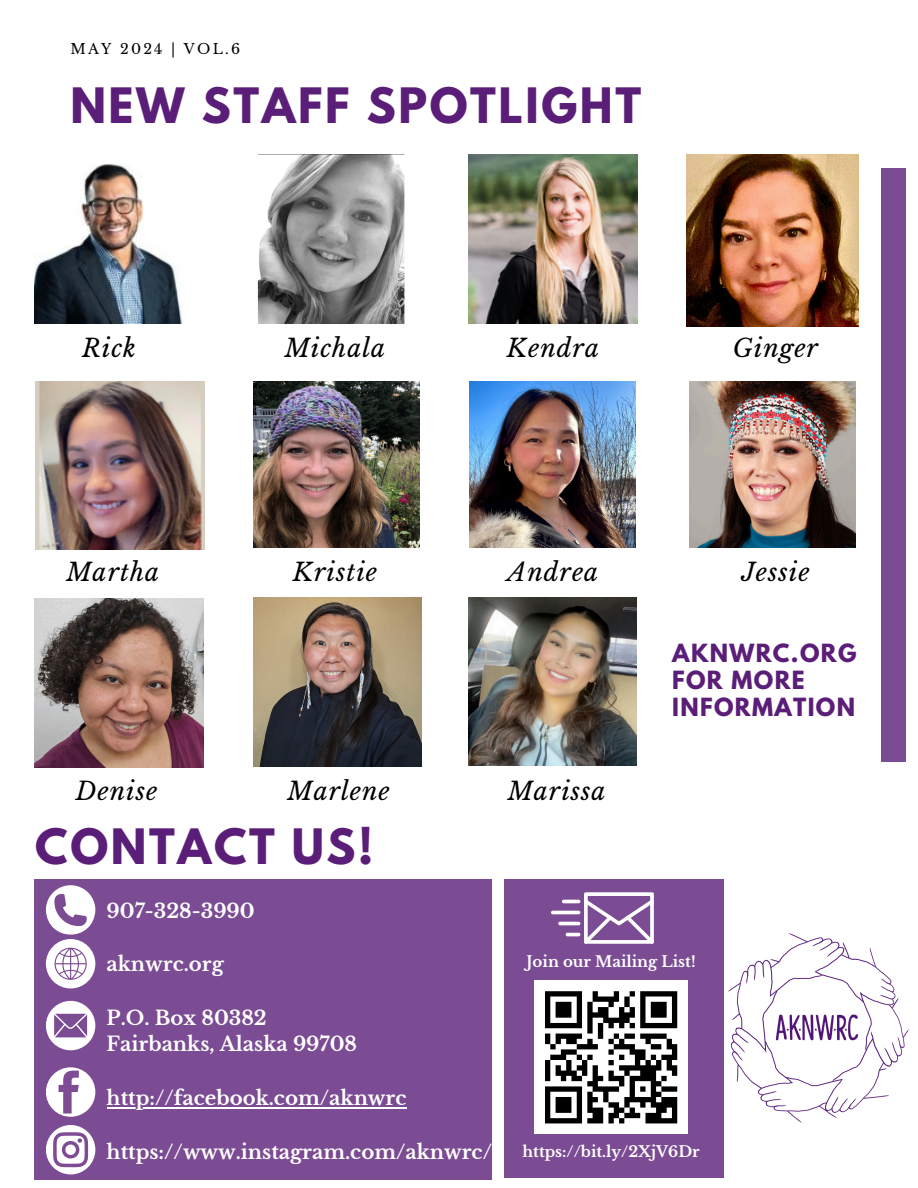
<style>
.page{position:relative;width:918px;height:1188px;background:#fff}
.page>*{position:absolute;margin:0;border:0;box-sizing:border-box;transform-origin:0 0}
.t1{font:700 43.2px "League Spartan";letter-spacing:.06em;color:#5b1e78}
.t2{font:italic 24.75px "Libre Baskerville";letter-spacing:.04em;color:#000}
.t3{font:700 22.2px/27px "League Spartan";letter-spacing:.06em;color:#5b1e78}
.t4{font:700 19.65px/26.8px "Libre Baskerville";color:#fff}
.t5{font:700 15px "Libre Baskerville";color:#fff}
.t6{font:14.1px "Libre Baskerville";letter-spacing:.16em;color:#000}
</style>
<div class="page">
<div style="left:882px;top:168px;width:24px;height:593px;background:#7b4b93"></div>
<div style="left:504px;top:879px;width:219px;height:298px;background:#7b4b93"></div>
<svg style="left:551px;top:892px;width:103px;height:52px"></svg>
<div style="left:534px;top:981px;width:154px;height:153px;background:#fff"></div>
<div style="left:545px;top:991px;width:37px;height:6px;background:#000"></div>
<div style="left:556px;top:1002px;width:15px;height:5px;background:#000"></div>
<div style="left:556px;top:1007px;width:15px;height:5px;background:#000"></div>
<div style="left:556px;top:1012px;width:15px;height:6px;background:#000"></div>
<svg style="left:545px;top:997px;width:5px;height:26px"></svg>
<div style="left:545px;top:1023px;width:37px;height:5px;background:#000"></div>
<div style="left:556px;top:1034px;width:26px;height:5px;background:#000"></div>
<div style="left:566px;top:1039px;width:11px;height:5px;background:#000"></div>
<svg style="left:545px;top:1034px;width:16px;height:15px"></svg>
<div style="left:561px;top:1049px;width:16px;height:6px;background:#000"></div>
<div style="left:550px;top:1055px;width:16px;height:5px;background:#000"></div>
<div style="left:556px;top:1071px;width:21px;height:5px;background:#000"></div>
<svg style="left:545px;top:1060px;width:5px;height:21px"></svg>
<svg style="left:556px;top:1060px;width:15px;height:21px"></svg>
<div style="left:571px;top:1076px;width:11px;height:5px;background:#000"></div>
<div style="left:545px;top:1086px;width:37px;height:6px;background:#000"></div>
<div style="left:556px;top:1097px;width:15px;height:5px;background:#000"></div>
<div style="left:556px;top:1102px;width:15px;height:6px;background:#000"></div>
<div style="left:556px;top:1108px;width:15px;height:5px;background:#000"></div>
<svg style="left:545px;top:1092px;width:5px;height:26px"></svg>
<div style="left:545px;top:1118px;width:37px;height:5px;background:#000"></div>
<svg style="left:577px;top:991px;width:100px;height:132px"></svg>
<div style="left:646px;top:1118px;width:31px;height:5px;background:#000"></div>
<img style="left:35px;top:163px;width:148px;height:160px">
<img style="left:257px;top:155px;width:148px;height:168px">
<img style="left:468px;top:155px;width:169px;height:168px">
<img style="left:687px;top:155px;width:172px;height:172px">
<img style="left:35px;top:381px;width:169px;height:169px">
<img style="left:253px;top:381px;width:167px;height:167px">
<img style="left:469px;top:381px;width:167px;height:167px">
<img style="left:689px;top:381px;width:167px;height:167px">
<img style="left:35px;top:599px;width:169px;height:169px">
<img style="left:253px;top:598px;width:169px;height:169px">
<img style="left:468px;top:598px;width:168px;height:168px">
<div style="left:35px;top:879px;width:457px;height:300px;background:#7b4b93"></div>
<svg style="left:46px;top:1001px;width:49px;height:49px"></svg>
<div style="left:46px;top:1067px;width:49px;height:50px;background:#fff;border-radius:50%"></div>
<svg style="left:59px;top:1071px;width:20px;height:43px"></svg>
<svg style="left:46px;top:885px;width:49px;height:103px"></svg>
<div style="left:46px;top:1125px;width:49px;height:49px;background:#fff;border-radius:50%"></div>
<svg style="left:53px;top:1132px;width:35px;height:35px"></svg>
<hr style="left:107px;top:1107px;width:299px;height:2px;background:#fff">
<img style="left:723px;top:932px;width:186px;height:192px">
<p class="t6" style="left:70px;top:41px;width:171px">MAY 2024 | VOL.6</p>
<h3 class="t1" style="left:70px;top:84px;width:572px">NEW STAFF SPOTLIGHT</h3>
<p class="t2" style="left:82px;top:333px;width:55px">Rick</p>
<h3 class="t2" style="left:285px;top:333px;width:102px">Michala</h3>
<p class="t2" style="left:507px;top:333px;width:94px">Kendra</p>
<h3 class="t2" style="left:733px;top:333px;width:87px">Ginger</h3>
<h4 class="t2" style="left:66px;top:557px;width:94px">Martha</h4>
<h1 class="t2" style="left:293px;top:557px;width:86px">Kristie</h1>
<p class="t2" style="left:508px;top:557px;width:92px">Andrea</p>
<p class="t2" style="left:741px;top:557px;width:70px">Jessie</p>
<p class="t2" style="left:76px;top:776px;width:83px">Denise</p>
<p class="t2" style="left:288px;top:776px;width:104px">Marlene</p>
<p class="t2" style="left:508px;top:776px;width:99px">Marissa</p>
<p class="t1" style="left:35px;top:825px;width:340px">CONTACT US!</p>
<h2 class="t3" style="left:672px;top:642px;width:186px">AKNWRC.ORG<br>FOR MORE<br>INFORMATION</h2>
<h3 class="t4" style="left:107px;top:897px;width:150px">907-328-3990</h3>
<p class="t4" style="left:107px;top:951px;width:119px">aknwrc.org</p>
<h3 class="t4" style="left:107px;top:1004px;width:252px">P.O. Box 80382<br>Fairbanks, Alaska 99708</h3>
<p class="t4" style="left:107px;top:1085px;width:301px">http://facebook.com/aknwrc</p>
<h3 class="t4" style="left:107px;top:1138px;width:387px">https://www.instagram.com/aknwrc/</h3>
<h5 class="t5" style="left:527px;top:952px;width:171px">Join our Mailing List!</h5>
<h1 class="t5" style="left:523px;top:1142px;width:179px">https://bit.ly/2XjV6Dr</h1>
</div>
